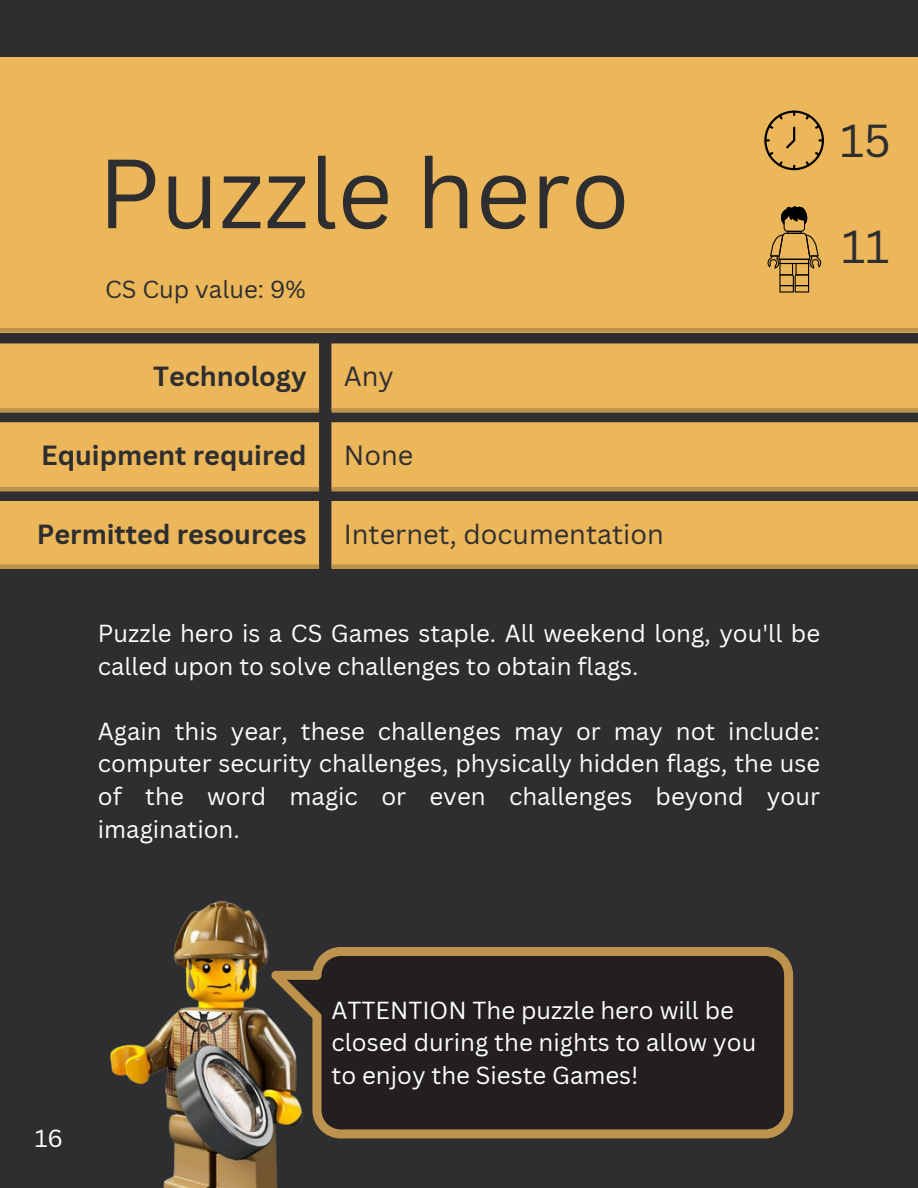
<style>
.page{position:relative;width:918px;height:1188px;background:#2e2e30}
.page>*{position:absolute;margin:0;border:0;box-sizing:border-box;transform-origin:0 0}
.t1{font:96px "Canva Sans";color:#2e2e30}
.t2{font:45px "Canva Sans";color:#2e2e30}
.t3{font:700 27px "Canva Sans";color:#2e2e30}
.t4{font:27px "Canva Sans";color:#2e2e30}
.t5{font:24px/32.7px "Canva Sans";color:#fefefe}
.t6{font:24px/32.7px "Canva Sans";color:#fff}
.t7{font:24px "Canva Sans";color:#2e2e30}
</style>
<div class="page">
<div style="left:0;top:57px;width:918px;height:275px;background:#ecb75a"></div>
<svg style="left:0;top:343px;width:918px;height:224px;background:#d8a855"></svg>
<svg style="left:764px;top:111px;width:60px;height:59px"></svg>
<hr style="left:0;top:328px;width:918px;height:4px;background:#bd924d">
<hr style="left:0;top:487px;width:319px;height:4px;background:#bd924d">
<hr style="left:0;top:565px;width:319px;height:4px;background:#bd924d">
<div style="left:0;top:408px;width:319px;height:5px;background:#bd924d"></div>
<hr style="left:332px;top:487px;width:586px;height:4px;background:#bd924d">
<hr style="left:332px;top:565px;width:586px;height:4px;background:#bd924d">
<div style="left:332px;top:408px;width:586px;height:5px;background:#bd924d"></div>
<svg style="left:768px;top:206px;width:53px;height:87px"></svg>
<img style="left:110px;top:900px;width:297px;height:288px">
<svg style="left:271px;top:947px;width:522px;height:191px;fill:#231f20"></svg>
<p class="t1" style="left:98px;top:126px;width:533px">Puzzle hero</p>
<p class="t7" style="left:105px;top:272px;width:202px">CS Cup value: 9%</p>
<p class="t3" style="left:153px;top:357px;width:155px">Technology</p>
<p class="t4" style="left:344px;top:357px;width:52px">Any</p>
<h1 class="t3" style="left:41px;top:436px;width:267px">Equipment required</h1>
<p class="t4" style="left:344px;top:436px;width:71px">None</p>
<p class="t3" style="left:37px;top:515px;width:271px">Permitted resources</p>
<p class="t4" style="left:344px;top:515px;width:321px">Internet, documentation</p>
<p class="t2" style="left:840px;top:109px;width:52px">15</p>
<p class="t2" style="left:842px;top:215px;width:49px">11</p>
<p class="t5" style="left:98px;top:616px;width:724px">Puzzle hero is a CS Games staple. All weekend long, you'll be called upon to solve challenges to obtain flags.</p>
<p class="t5" style="left:98px;top:714px;width:724px;text-align:justify">Again this year, these challenges may or may not include: computer security challenges, physically hidden flags, the use of the word magic or even challenges beyond your imagination.</p>
<p class="t6" style="left:35px;top:1121px;width:30px">16</p>
<p class="t6" style="left:332px;top:993px;width:426px">ATTENTION The puzzle hero will be closed during the nights to allow you to enjoy the Sieste Games!</p>
</div>
